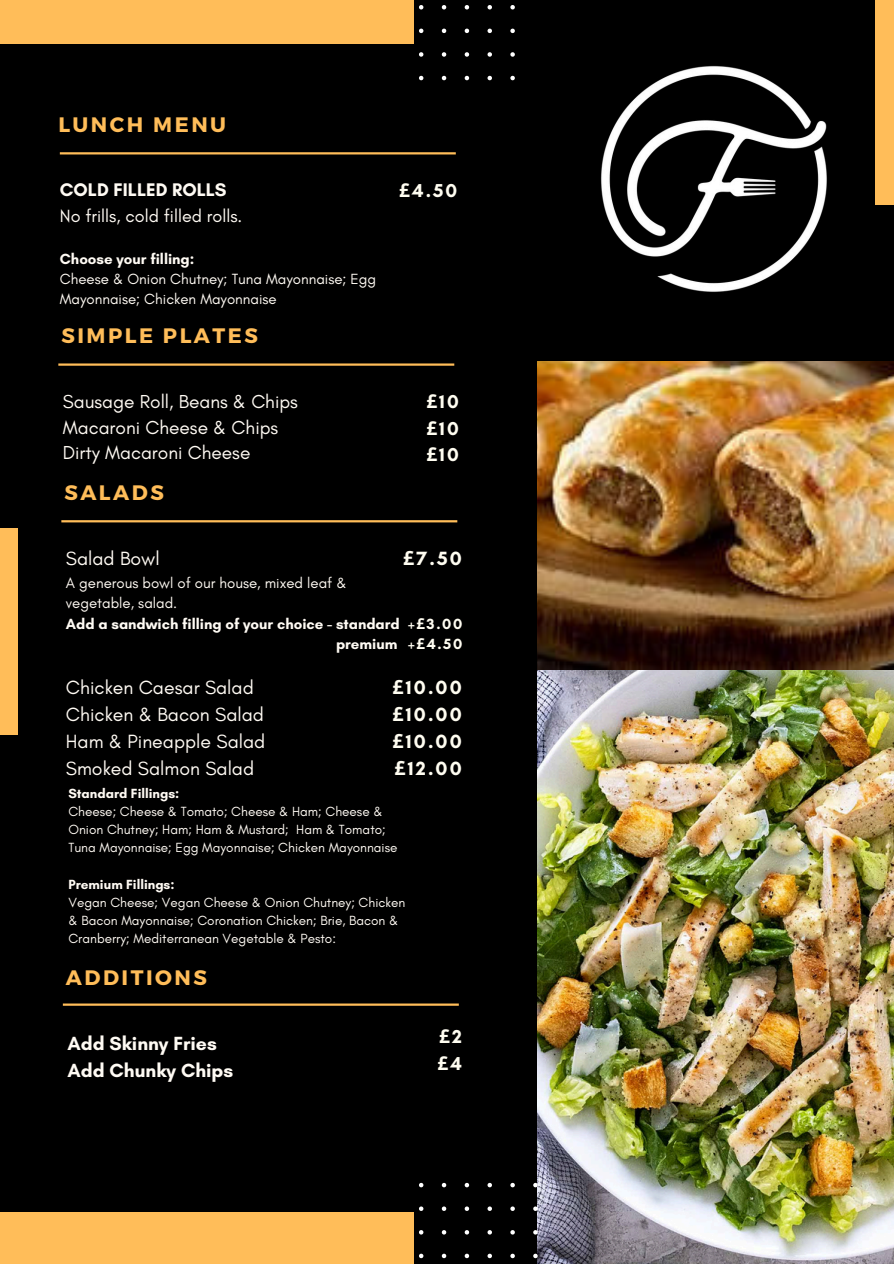
<style>
.page{position:relative;width:894px;height:1264px;background:#fff}
.page>*{position:absolute;margin:0;border:0;box-sizing:border-box;transform-origin:0 0}
.t1{font:700 20.85px "Montserrat";letter-spacing:.12em;color:#ffbd59}
.t2{font:19.5px/27px "Glacial Indifference";color:#fffbf4}
.t3{font:700 19.5px/27px "Glacial Indifference";letter-spacing:.11em;color:#fffdf1;text-align:justify}
.t4{font:700 19.35px/27px "Glacial Indifference";color:#fffbf4}
.t5{font:19.2px/25.8px "Glacial Indifference";color:#fffbf4}
.t6{font:700 19.05px/26.2px "Glacial Indifference";letter-spacing:.11em;color:#fffdf1;text-align:justify}
.t7{font:700 19.05px/26.2px "Noto Sans";color:#fffdf1}
.t8{font:700 18.6px "Glacial Indifference";color:#fffbf4}
.t9{font:18px "Glacial Indifference";color:#fffbf4}
.t10{font:15px/20.2px "Glacial Indifference";color:#fffbf4}
.t11{font:700 15px "Glacial Indifference";color:#fffbf4}
.t12{font:700 15px/20.2px "Glacial Indifference";color:#fffdf1}
.t13{font:13.5px/18px "Glacial Indifference";color:#fffbf4}
.t14{font:700 13.5px "Glacial Indifference";color:#fffbf4}
.s1{font-weight:700}
.s2{font-family:"Noto Sans"}
.s3{font-family:"Glacial Indifference"}
</style>
<div class="page">
<div style="left:0;top:0;width:893px;height:1263px;background:#000"></div>
<img style="left:537px;top:669px;width:356px;height:594px">
<div style="left:0;top:0;width:413px;height:44px;background:#ffbd59"></div>
<div style="left:0;top:1212px;width:413px;height:51px;background:#ffbd59"></div>
<svg style="left:419px;top:1182px;width:118px;height:77px"></svg>
<div style="left:0;top:528px;width:18px;height:207px;background:#ffbd59"></div>
<hr style="left:60px;top:152px;width:395px;height:2px;background:#ffbd59">
<hr style="left:58px;top:363px;width:396px;height:3px;background:#ffbd59">
<hr style="left:63px;top:1003px;width:395px;height:2px;background:#ffbd59">
<img style="left:537px;top:361px;width:356px;height:308px">
<svg style="left:419px;top:5px;width:96px;height:75px"></svg>
<img style="left:601px;top:65px;width:226px;height:227px">
<div style="left:875px;top:0;width:18px;height:205px;background:#ffbd59"></div>
<hr style="left:61px;top:520px;width:396px;height:2px;background:#ffbd59">
<p class="t1" style="left:58px;top:111px;width:169px">LUNCH MENU</p>
<p class="t8" style="left:60px;top:178px;width:168px">COLD FILLED ROLLS</p>
<p class="t9" style="left:60px;top:205px;width:184px">No frills, cold filled rolls.</p>
<h1 class="t10" style="left:60px;top:248px;width:318px"><span class="s1">Choose your filling:<br></span>Cheese &amp; Onion Chutney; Tuna Mayonnaise; Egg<br>Mayonnaise; Chicken Mayonnaise</h1>
<p class="t1" style="left:61px;top:322px;width:198px">SIMPLE PLATES</p>
<h5 class="t6" style="left:399px;top:178px;width:60px"><span class="s2">£</span>4.50</h5>
<h4 class="t5" style="left:63px;top:388px;width:236px">Sausage Roll, Beans &amp; Chips<br>Macaroni Cheese &amp; Chips<br>Dirty Macaroni Cheese</h4>
<h6 class="t6" style="left:426px;top:388px;width:34px"><span class="s2">£</span>10 <span class="s2">£</span>10 <span class="s2">£</span>10</h6>
<h1 class="t1" style="left:64px;top:479px;width:101px">SALADS</h1>
<p class="t2" style="left:66px;top:545px;width:95px">Salad Bowl</p>
<p class="t10" style="left:66px;top:572px;width:282px">A generous bowl of our house, mixed leaf &amp;</p>
<p class="t10" style="left:66px;top:593px;width:113px">vegetable, salad.</p>
<p class="t11" style="left:66px;top:614px;width:335px">Add a sandwich filling of your choice - standard</p>
<p class="t11" style="left:336px;top:634px;width:63px">premium</p>
<h3 class="t2" style="left:66px;top:673px;width:201px">Chicken Caesar Salad<br>Chicken &amp; Bacon Salad<br>Ham &amp; Pineapple Salad<br>Smoked Salmon Salad</h3>
<h2 class="t3" style="left:403px;top:545px;width:60px"><span class="s2">£</span>7.50</h2>
<h1 class="t12" style="left:408px;top:613px;width:56px">+<span class="s2">£</span>3.00 +<span class="s2">£</span>4.50</h1>
<p class="t3" style="left:392px;top:673px;width:71px"><span class="s2">£</span>10.00 <span class="s2">£</span>10.00 <span class="s2">£</span>10.00 <span class="s2">£</span>12.00</p>
<p class="t14" style="left:68px;top:785px;width:112px">Standard Fillings:</p>
<h6 class="t13" style="left:68px;top:802px;width:330px">Cheese; Cheese &amp; Tomato; Cheese &amp; Ham; Cheese &amp;<br>Onion Chutney; Ham; Ham &amp; Mustard; Ham &amp; Tomato;<br>Tuna Mayonnaise; Egg Mayonnaise; Chicken Mayonnaise</h6>
<h3 class="t14" style="left:68px;top:875px;width:108px">Premium Fillings:</h3>
<h2 class="t13" style="left:68px;top:892px;width:338px">Vegan Cheese; Vegan Cheese &amp; Onion Chutney; Chicken &amp; Bacon Mayonnaise; Coronation Chicken; Brie, Bacon &amp;<br>Cranberry; Mediterranean Vegetable &amp; Pesto:</h2>
<h2 class="t1" style="left:66px;top:963px;width:143px">ADDITIONS</h2>
<p class="t4" style="left:67px;top:1029px;width:167px">Add Skinny Fries<br>Add Chunky Chips</p>
<h2 class="t7" style="left:437px;top:1022px;width:26px">£<span class="s3">2 </span>£<span class="s3">4</span></h2>
</div>
